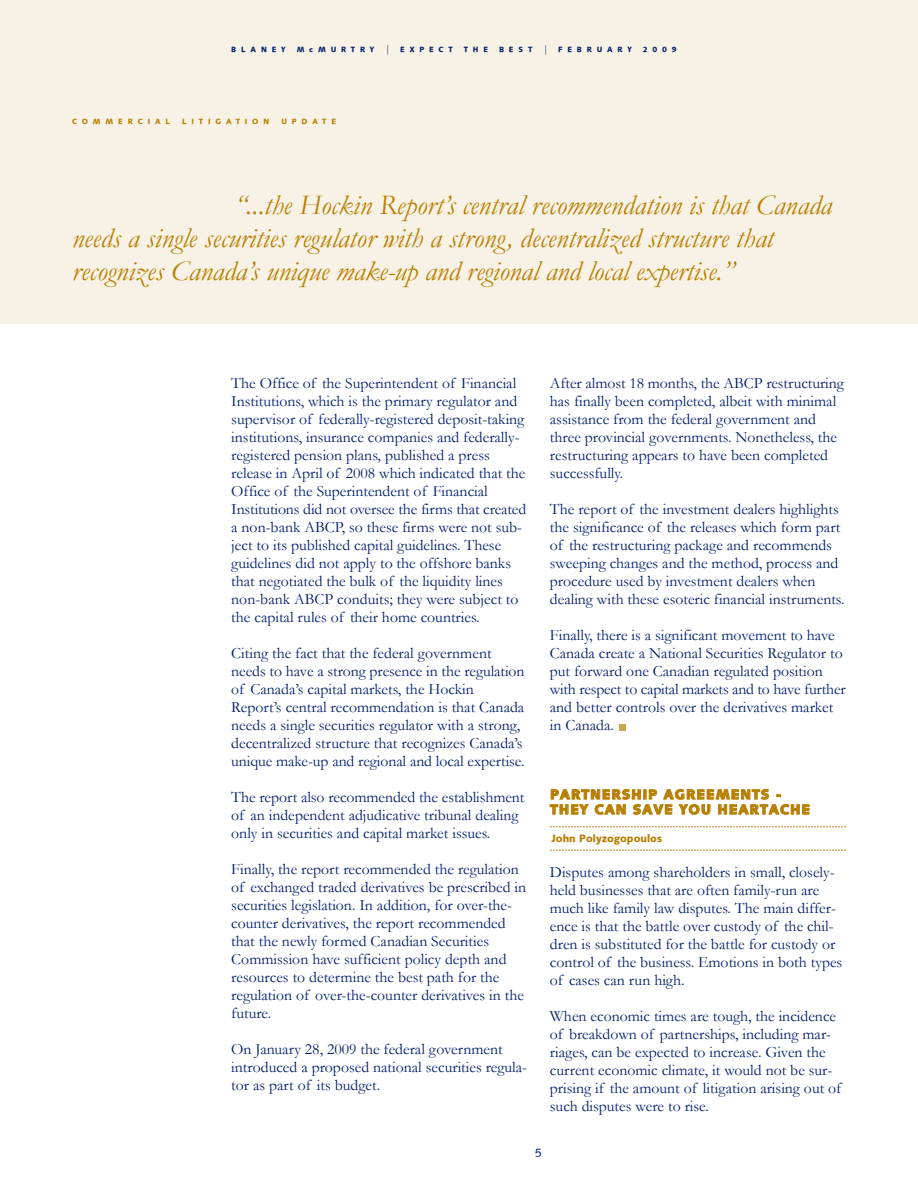
<style>
.page{position:relative;width:918px;height:1188px;background:#fff}
.page>*{position:absolute;margin:0;border:0;box-sizing:border-box;transform-origin:0 0}
.t1{font:italic 28.5px/33px "Garamond";color:#b87e00}
.t2{font:15.75px/18px "Garamond";color:#001e6b}
.t3{font:900 13.5px/15px "Syntax";letter-spacing:.085em;color:#b87e00}
.t4{font:12px "Syntax Roman";color:#001e6b}
.t5{font:900 10.5px "Syntax";color:#b87e00}
.t6{font:900 7.5px "Syntax";letter-spacing:.65em;color:#001e6b}
.t7{font:900 7.5px "Syntax";letter-spacing:.65em;color:#b87e00}
.s1{font-family:"Garamond";font-weight:400;font-size:10.5px}
</style>
<div class="page">
<div style="left:0;top:0;width:918px;height:324px;background:#f8f2e6"></div>
<div style="left:619px;top:724px;width:7px;height:6px;background:#cda54d"></div>
<svg style="left:550px;top:826px;width:296px;height:1px"></svg>
<svg style="left:550px;top:850px;width:296px;height:1px"></svg>
<p class="t6" style="left:231px;top:45px;width:56px">BLANEY</p>
<p class="t6" style="left:297px;top:45px;width:158px">McMURTRY <span class="s1">|</span> EXPECT</p>
<p class="t6" style="left:464px;top:45px;width:26px">THE</p>
<p class="t6" style="left:499px;top:45px;width:134px">BEST <span class="s1">|</span> FEBRUARY</p>
<p class="t6" style="left:643px;top:45px;width:36px">2009</p>
<p class="t7" style="left:72px;top:117px;width:100px">COMMERCIAL</p>
<p class="t7" style="left:182px;top:117px;width:89px">LITIGATION</p>
<p class="t7" style="left:281px;top:117px;width:56px">UPDATE</p>
<h1 class="t1" style="left:72px;top:189px;width:762px;text-indent:162px">“...the Hockin Report’s central recommendation is that Canada needs a single securities regulator with a strong, decentralized structure that recognizes Canada’s unique make-up and regional and local expertise.”</h1>
<p class="t2" style="left:231px;top:375px;width:296px">The Office of the Superintendent of Financial Institutions, which is the primary regulator and supervisor of federally-registered deposit-taking institutions, insurance companies and federally&shy;registered pension plans, published a press release in April of 2008 which indicated that the Office of the Superintendent of Financial Institutions did not oversee the firms that created a non-bank ABCP, so these firms were not sub&shy;ject to its published capital guidelines. These guidelines did not apply to the offshore banks that negotiated the bulk of the liquidity lines non-bank ABCP conduits; they were subject to the capital rules of their home countries.</p>
<p class="t2" style="left:231px;top:645px;width:295px">Citing the fact that the federal government needs to have a strong presence in the regulation of Canada’s capital markets, the Hockin Report’s central recommendation is that Canada needs a single securities regulator with a strong, decentralized structure that recognizes Canada’s unique make-up and regional and local expertise.</p>
<p class="t2" style="left:231px;top:789px;width:295px">The report also recommended the establishment of an independent adjudicative tribunal dealing only in securities and capital market issues.</p>
<p class="t2" style="left:231px;top:861px;width:296px">Finally, the report recommended the regulation of exchanged traded derivatives be prescribed in securities legislation. In addition, for over-the&shy;counter derivatives, the report recommended that the newly formed Canadian Securities Commission have sufficient policy depth and resources to determine the best path for the regulation of over-the-counter derivatives in the future.</p>
<p class="t2" style="left:231px;top:1041px;width:297px">On January 28, 2009 the federal government introduced a proposed national securities regula&shy;tor as part of its budget.</p>
<p class="t2" style="left:550px;top:375px;width:295px">After almost 18 months, the ABCP restructuring has finally been completed, albeit with minimal assistance from the federal government and three provincial governments. Nonetheless, the restructuring appears to have been completed successfully.</p>
<p class="t2" style="left:550px;top:501px;width:296px">The report of the investment dealers highlights the significance of the releases which form part of the restructuring package and recommends sweeping changes and the method, process and procedure used by investment dealers when dealing with these esoteric financial instruments.</p>
<p class="t2" style="left:550px;top:627px;width:297px">Finally, there is a significant movement to have Canada create a National Securities Regulator to put forward one Canadian regulated position with respect to capital markets and to have further and better controls over the derivatives market in Canada.</p>
<p class="t3" style="left:550px;top:787px;width:261px">PARTNERSHIP AGREEMENTS -<br>THEY CAN SAVE YOU HEARTACHE</p>
<p class="t5" style="left:551px;top:832px;width:112px">John Polyzogopoulos</p>
<p class="t2" style="left:550px;top:864px;width:294px">Disputes among shareholders in small, closely&shy;held businesses that are often family-run are much like family law disputes. The main differ&shy;ence is that the battle over custody of the chil&shy;dren is substituted for the battle for custody or control of the business. Emotions in both types of cases can run high.</p>
<p class="t2" style="left:550px;top:1008px;width:293px">When economic times are tough, the incidence of breakdown of partnerships, including mar&shy;riages, can be expected to increase. Given the current economic climate, it would not be sur&shy;prising if the amount of litigation arising out of such disputes were to rise.</p>
<p class="t4" style="left:535px;top:1146px;width:8px">5</p>
</div>
